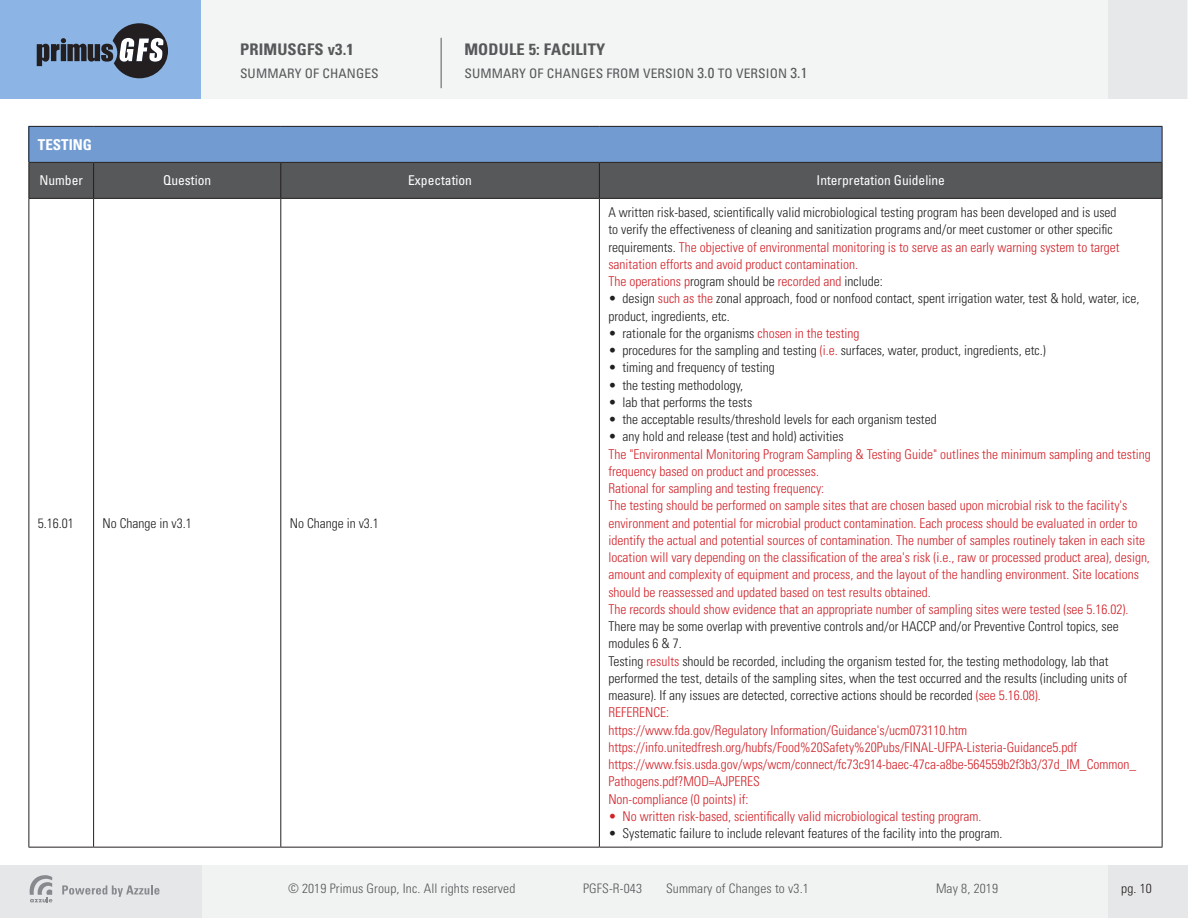
<style>
.page{position:relative;width:1188px;height:918px;background:#fff}
.page>*{position:absolute;margin:0;border:0;box-sizing:border-box;transform-origin:0 0}
.t1{font:700 condensed 16.05px "Univers LT Std";letter-spacing:.01em;color:#57585a}
.t2{font:700 condensed 15px "Univers LT Std";color:#fff}
.t3{font:300 condensed 13.5px/17.2px "Univers LT Std";color:#d1232a}
.t4{font:300 condensed 13.5px/17.2px "Univers LT Std";color:#231f20}
.t5{font:condensed 13.5px "Univers LT Std";color:#fff}
.t6{font:300 condensed 13.05px "Univers LT Std";letter-spacing:.01em;color:#57585a}
.t7{font:condensed 13.05px "Univers LT Std";letter-spacing:.01em;color:#57585a}
.t8{font:300 condensed 13.05px "Univers LT Std";color:#231f20}
.s1{font-size:14.55px}
.s2{color:#d1232a}
.s3{color:#231f20}
</style>
<div class="page">
<div style="left:0;top:865px;width:924px;height:53px;background:#f1f2f2"></div>
<div style="left:0;top:865px;width:201px;height:53px;background:#e6e7e8"></div>
<svg style="left:62px;top:885px;width:98px;height:12px"></svg>
<svg style="left:30px;top:875px;width:22px;height:27px"></svg>
<div style="left:573px;top:865px;width:615px;height:53px;background:#f1f2f2"></div>
<div style="left:1109px;top:865px;width:79px;height:53px;background:#e6e7e8"></div>
<div style="left:0;top:0;width:833px;height:99px;background:#f3f5f5"></div>
<div style="left:0;top:0;width:201px;height:99px;background:#8cb5e5"></div>
<svg style="left:37px;top:23px;width:131px;height:55px"></svg>
<div style="left:603px;top:0;width:584px;height:99px;background:#f3f5f5"></div>
<div style="left:1108px;top:0;width:79px;height:99px;background:#e7e8e9"></div>
<hr style="left:441px;top:38px;width:1px;height:50px;background:#57585a">
<div style="left:29px;top:126px;width:1133px;height:36px;background:#729cd1"></div>
<div style="left:29px;top:163px;width:1133px;height:35px;background:#57585a"></div>
<hr style="left:28px;top:126px;width:66px;height:1px;background:#231f20">
<hr style="left:28px;top:127px;width:1px;height:35px;background:#231f20">
<hr style="left:94px;top:126px;width:187px;height:1px;background:#231f20">
<hr style="left:281px;top:126px;width:318px;height:1px;background:#231f20">
<hr style="left:599px;top:126px;width:563px;height:1px;background:#231f20">
<hr style="left:1162px;top:127px;width:1px;height:35px;background:#231f20">
<hr style="left:28px;top:162px;width:66px;height:1px;background:#231f20">
<hr style="left:28px;top:163px;width:1px;height:35px;background:#231f20">
<hr style="left:94px;top:162px;width:187px;height:1px;background:#231f20">
<hr style="left:93px;top:163px;width:1px;height:35px;background:#231f20">
<hr style="left:281px;top:162px;width:318px;height:1px;background:#231f20">
<hr style="left:280px;top:163px;width:1px;height:35px;background:#231f20">
<hr style="left:599px;top:162px;width:563px;height:1px;background:#231f20">
<hr style="left:599px;top:163px;width:1px;height:35px;background:#231f20">
<hr style="left:1162px;top:163px;width:1px;height:35px;background:#231f20">
<hr style="left:28px;top:198px;width:66px;height:1px;background:#231f20">
<hr style="left:28px;top:199px;width:1px;height:648px;background:#231f20">
<hr style="left:94px;top:198px;width:187px;height:1px;background:#231f20">
<hr style="left:93px;top:199px;width:1px;height:648px;background:#231f20">
<hr style="left:281px;top:198px;width:318px;height:1px;background:#231f20">
<hr style="left:280px;top:199px;width:1px;height:648px;background:#231f20">
<hr style="left:599px;top:198px;width:563px;height:1px;background:#231f20">
<hr style="left:599px;top:199px;width:1px;height:648px;background:#231f20">
<hr style="left:1162px;top:199px;width:1px;height:648px;background:#231f20">
<hr style="left:28px;top:847px;width:66px;height:1px;background:#231f20">
<hr style="left:94px;top:847px;width:187px;height:1px;background:#231f20">
<hr style="left:281px;top:847px;width:318px;height:1px;background:#231f20">
<hr style="left:599px;top:847px;width:563px;height:1px;background:#231f20">
<p class="t1" style="left:240px;top:40px;width:115px">PRIMUSGFS v3.1</p>
<p class="t7" style="left:240px;top:65px;width:140px">SUMMARY OF CHANGES</p>
<p class="t1" style="left:464px;top:40px;width:142px">MODULE 5: FACILITY</p>
<p class="t7" style="left:464px;top:65px;width:345px">SUMMARY OF CHANGES FROM VERSION <span class="s1">3.0</span> TO VERSION <span class="s1">3.1</span></p>
<p class="t2" style="left:38px;top:135px;width:56px">TESTING</p>
<p class="t5" style="left:39px;top:172px;width:45px">Number</p>
<p class="t5" style="left:163px;top:172px;width:49px">Question</p>
<p class="t5" style="left:408px;top:172px;width:65px">Expectation</p>
<p class="t5" style="left:817px;top:172px;width:130px">Interpretation Guideline</p>
<p class="t4" style="left:38px;top:514px;width:37px">5.16.01</p>
<p class="t4" style="left:103px;top:514px;width:91px">No Change in v3.1</p>
<p class="t4" style="left:290px;top:514px;width:91px">No Change in v3.1</p>
<p class="t4" style="left:608px;top:204px;width:513px">A written risk-based, scientifically valid microbiological testing program has been developed and is used to verify the effectiveness of cleaning and sanitization programs and/or meet customer or other specific requirements. <span class="s2">The objective of environmental monitoring is to serve as an early warning system to target sanitation efforts and avoid product contamination.<br>The operations p</span>rogram should be <span class="s2">recorded and</span> include:</p>
<p class="t4" style="left:608px;top:290px;width:532px">• design <span class="s2">such as the</span> zonal approach, food or nonfood contact, spent irrigation water, test &amp; hold, water, ice, product, ingredients, etc.</p>
<p class="t4" style="left:608px;top:325px;width:253px">• rationale for the organisms <span class="s2">chosen in the testing</span></p>
<p class="t4" style="left:608px;top:342px;width:439px">• procedures for the sampling and testing <span class="s2">(i.e.</span> surfaces, water, product, ingredients, etc.)</p>
<p class="t4" style="left:608px;top:359px;width:168px">• timing and frequency of testing</p>
<p class="t4" style="left:608px;top:376px;width:136px">• the testing methodology,</p>
<p class="t4" style="left:608px;top:394px;width:145px">• lab that performs the tests</p>
<p class="t4" style="left:608px;top:411px;width:330px">• the acceptable results/threshold levels for each organism tested</p>
<p class="t3" style="left:608px;top:428px;width:544px"><span class="s3">• any hold and release (test and hold) activities<br></span>The "Environmental Monitoring Program Sampling &amp; Testing Guide" outlines the minimum sampling and testing frequency based on product and processes.<br>Rational for sampling and testing frequency:<br>The testing should be performed on sample sites that are chosen based upon microbial risk to the facility's environment and potential for microbial product contamination. Each process should be evaluated in order to identify the actual and potential sources of contamination. The number of samples routinely taken in each site location will vary depending on the classification of the area's risk (i.e., raw or processed product area), design, amount and complexity of equipment and process, and the layout of the handling environment. Site locations should be reassessed and updated based on test results obtained.<br>The records should show evidence that an appropriate number of sampling sites were tested (see 5.16.02).<br><span class="s3">There may be some overlap with preventive controls and/or HACCP and/or Preventive Control topics, see modules 6 &amp; 7.<br>Testing</span> results <span class="s3">should be recorded, including the organism tested for, the testing methodology, lab that performed the test, details of the sampling sites, when the test occurred and the results (including units of measure). If any issues are detected, corrective actions should be recorded</span> (see 5.16.08).</p>
<p class="t3" style="left:608px;top:704px;width:529px">REFERENCE:<br>https://www.fda.gov/Regulatory Information/Guidance's/ucm073110.htm https://info.unitedfresh.org/hubfs/Food%20Safety%20Pubs/FINAL-UFPA-Listeria-Guidance5.pdf https://www.fsis.usda.gov/wps/wcm/connect/fc73c914-baec-47ca-a8be-564559b2f3b3/37d_IM_Common_ Pathogens.pdf?MOD=AJPERES<br>Non-compliance (0 points) if:</p>
<p class="t3" style="left:608px;top:808px;width:375px">• No written risk-based, scientifically valid microbiological testing program.</p>
<p class="t4" style="left:608px;top:825px;width:396px">• Systematic failure to include relevant features of the facility into the program.</p>
<p class="t6" style="left:288px;top:881px;width:229px">© 2019 Primus Group, Inc. All rights reserved</p>
<p class="t6" style="left:583px;top:881px;width:60px">PGFS-R-043</p>
<p class="t6" style="left:666px;top:881px;width:144px">Summary of Changes to v3.1</p>
<p class="t6" style="left:936px;top:881px;width:64px">May 8, 2019</p>
<p class="t8" style="left:1121px;top:880px;width:32px">pg. 10</p>
</div>
